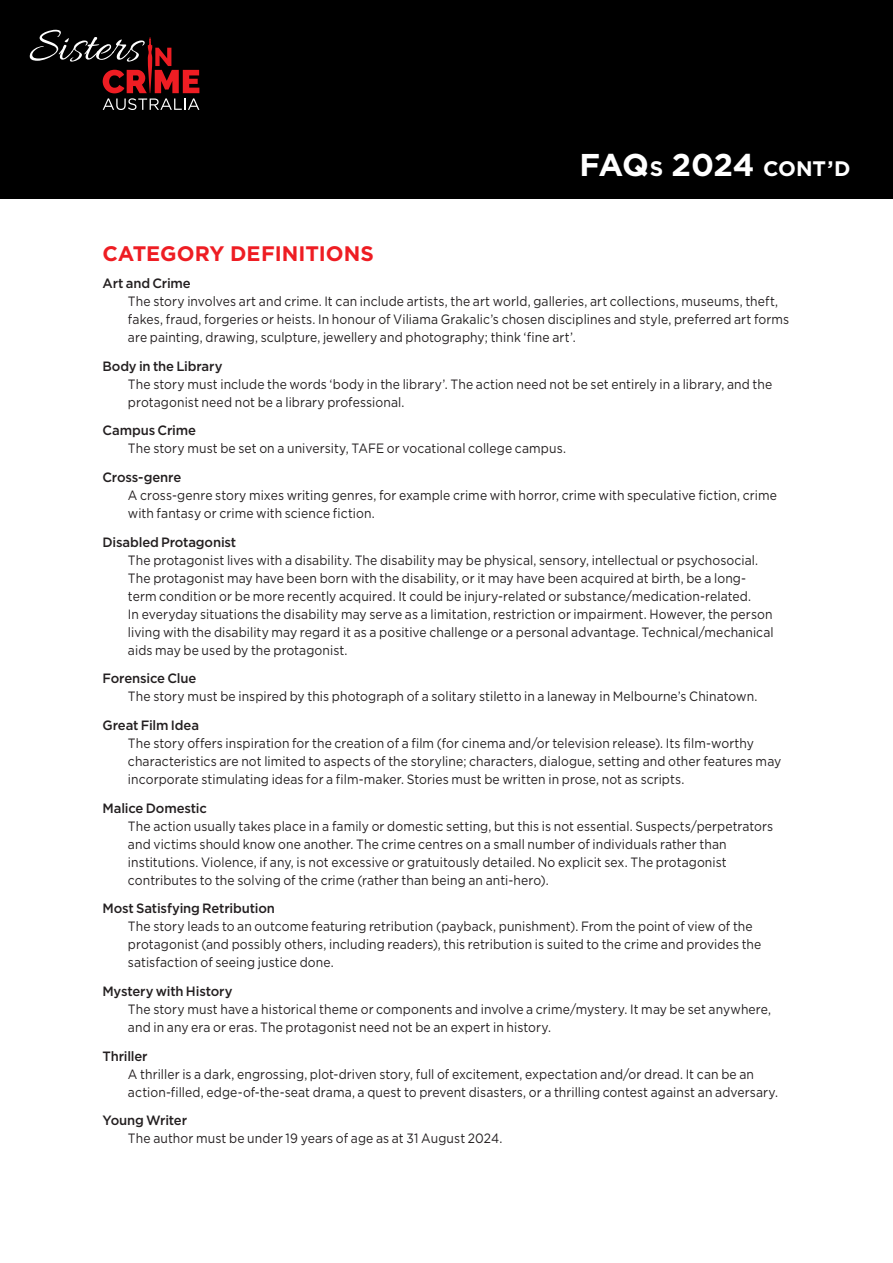
<style>
.page{position:relative;width:893px;height:1263px;background:#fff}
.page>*{position:absolute;margin:0;border:0;box-sizing:border-box;transform-origin:0 0}
.t1{font:700 31.5px "Gotham";letter-spacing:-.02em;color:#fff}
.t2{font:700 21px "Gotham";color:#ee1d23}
.t3{font:13.5px/18px "Gotham";letter-spacing:.005em;color:#231f20;scale:.9 1}
.t4{font:500 13.5px "Gotham";letter-spacing:-.015em;color:#231f20}
.s1{font-size:21px}
</style>
<div class="page">
<div style="left:0;top:0;width:893px;height:199px;background:#000"></div>
<svg style="left:30px;top:30px;width:169px;height:80px"></svg>
<h1 class="t1" style="left:580px;top:147px;width:272px">FAQ<span class="s1">S</span> 2024 <span class="s1">CONT’D</span></h1>
<h2 class="t2" style="left:102px;top:241px;width:273px">CATEGORY DEFINITIONS</h2>
<p class="t4" style="left:102px;top:276px;width:90px">Art and Crime</p>
<p class="t3" style="left:128px;top:292px;width:736px">The story involves art and crime. It can include artists, the art world, galleries, art collections, museums, theft, fakes, fraud, forgeries or heists. In honour of Viliama Grakalic’s chosen disciplines and style, preferred art forms are painting, drawing, sculpture, jewellery and photography; think ‘fine art’.</p>
<p class="t4" style="left:102px;top:358px;width:122px">Body in the Library</p>
<p class="t3" style="left:128px;top:375px;width:717px">The story must include the words ‘body in the library’. The action need not be set entirely in a library, and the protagonist need not be a library professional.</p>
<p class="t4" style="left:102px;top:423px;width:95px">Campus Crime</p>
<p class="t3" style="left:128px;top:439px;width:488px">The story must be set on a university, TAFE or vocational college campus.</p>
<p class="t4" style="left:102px;top:470px;width:80px">Cross-genre</p>
<p class="t3" style="left:128px;top:486px;width:723px">A cross-genre story mixes writing genres, for example crime with horror, crime with speculative fiction, crime with fantasy or crime with science fiction.</p>
<p class="t4" style="left:102px;top:534px;width:135px">Disabled Protagonist</p>
<p class="t3" style="left:128px;top:551px;width:719px">The protagonist lives with a disability. The disability may be physical, sensory, intellectual or psychosocial.<br>The protagonist may have been born with the disability, or it may have been acquired at birth, be a long&shy;term condition or be more recently acquired. It could be injury-related or substance/medication-related.<br>In everyday situations the disability may serve as a limitation, restriction or impairment. However, the person living with the disability may regard it as a positive challenge or a personal advantage. Technical/mechanical aids may be used by the protagonist.</p>
<p class="t4" style="left:102px;top:671px;width:95px">Forensice Clue</p>
<p class="t3" style="left:128px;top:687px;width:701px">The story must be inspired by this photograph of a solitary stiletto in a laneway in Melbourne’s Chinatown.</p>
<p class="t4" style="left:102px;top:717px;width:98px">Great Film Idea</p>
<p class="t3" style="left:128px;top:734px;width:727px">The story offers inspiration for the creation of a film (for cinema and/or television release). Its film-worthy characteristics are not limited to aspects of the storyline; characters, dialogue, setting and other features may incorporate stimulating ideas for a film-maker. Stories must be written in prose, not as scripts.</p>
<p class="t4" style="left:102px;top:800px;width:106px">Malice Domestic</p>
<p class="t3" style="left:128px;top:817px;width:718px">The action usually takes place in a family or domestic setting, but this is not essential. Suspects/perpetrators and victims should know one another. The crime centres on a small number of individuals rather than institutions. Violence, if any, is not excessive or gratuitously detailed. No explicit sex. The protagonist contributes to the solving of the crime (rather than being an anti-hero).</p>
<p class="t4" style="left:102px;top:901px;width:174px">Most Satisfying Retribution</p>
<p class="t3" style="left:128px;top:917px;width:705px">The story leads to an outcome featuring retribution (payback, punishment). From the point of view of the protagonist (and possibly others, including readers), this retribution is suited to the crime and provides the satisfaction of seeing justice done.</p>
<p class="t4" style="left:102px;top:983px;width:132px">Mystery with History</p>
<p class="t3" style="left:128px;top:1000px;width:716px">The story must have a historical theme or components and involve a crime/mystery. It may be set anywhere, and in any era or eras. The protagonist need not be an expert in history.</p>
<p class="t4" style="left:102px;top:1048px;width:47px">Thriller</p>
<p class="t3" style="left:128px;top:1064px;width:724px">A thriller is a dark, engrossing, plot-driven story, full of excitement, expectation and/or dread. It can be an action-filled, edge-of-the-seat drama, a quest to prevent disasters, or a thrilling contest against an adversary.</p>
<p class="t4" style="left:102px;top:1113px;width:86px">Young Writer</p>
<p class="t3" style="left:128px;top:1129px;width:418px">The author must be under 19 years of age as at 31 August 2024.</p>
</div>
